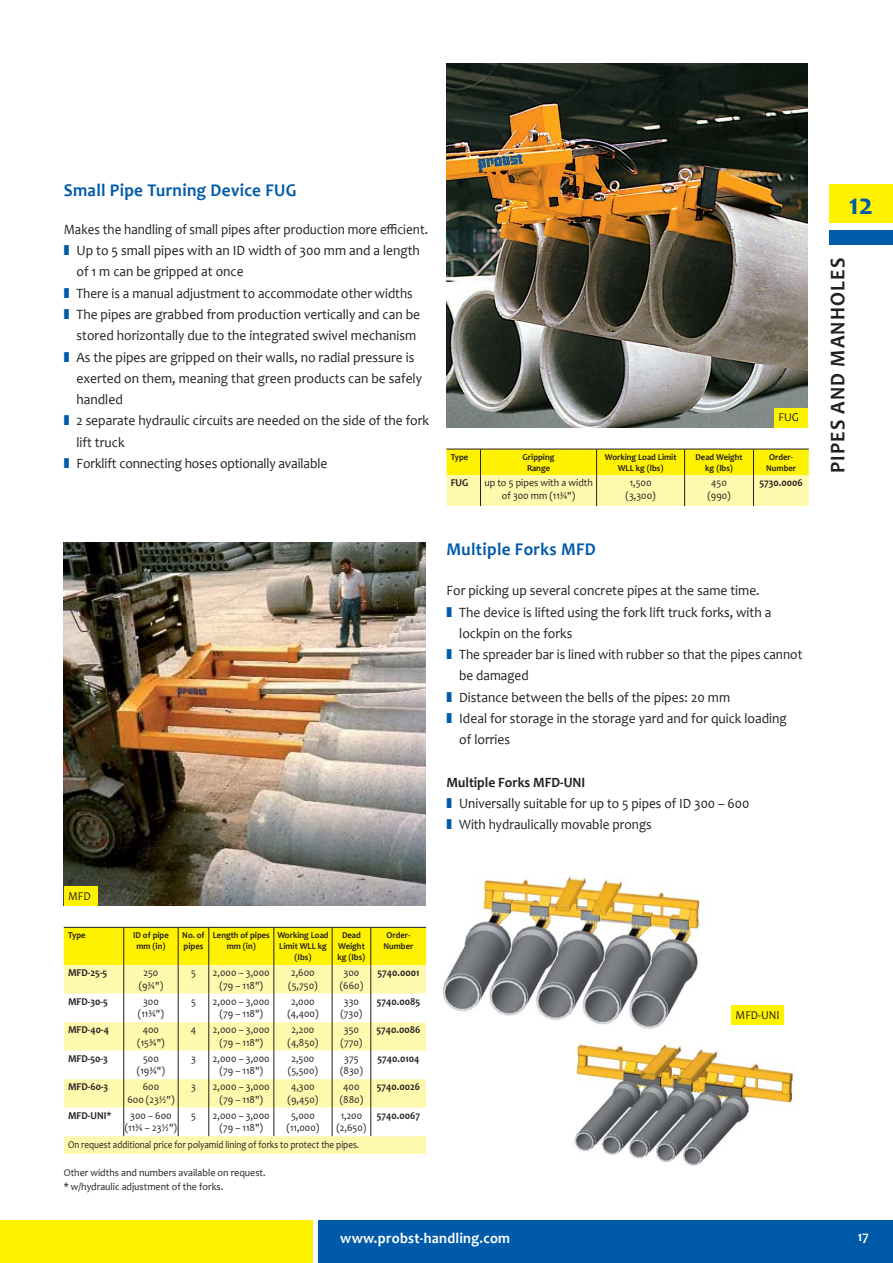
<style>
.page{position:relative;width:893px;height:1263px;background:#fff}
.page>*{position:absolute;margin:0;border:0;box-sizing:border-box;transform-origin:0 0}
.t1{font:700 30px "Candara";color:#005aaa}
.t2{font:700 21px "Candara";letter-spacing:.06em;color:#231f20;scale:.95 1}
.t3{font:700 18px "Candara";letter-spacing:.02em;color:#005aaa;scale:.95 1}
.t4{font:700 15px "Candara";letter-spacing:.02em;color:#fff;scale:.95 1}
.t5{font:14.25px/21.3px "Candara";color:#231f20;scale:.92 1}
.t6{font:14.25px/21.3px "Candara";color:#231f20;scale:.95 1}
.t7{font:14.25px/21.3px "Candara";color:#231f20;scale:.93 1}
.t8{font:700 14.25px "Candara";color:#231f20;scale:.95 1}
.t9{font:700 14.25px "Candara";color:#fff;scale:.95 1}
.t10{font:12px "Candara";color:#231f20;scale:.95 1}
.t11{font:10.5px/12.6px "Candara";color:#231f20;text-align:center;scale:.95 1}
.t12{font:700 10.5px "Candara";color:#231f20;scale:.95 1}
.t13{font:10.5px "Candara";color:#231f20;scale:.87 1}
.t14{font:700 9px/10.8px "Candara";color:#231f20;text-align:center;scale:.95 1}
</style>
<div class="page">
<div style="left:319px;top:1220px;width:574px;height:43px;background:#005aaa"></div>
<div style="left:0;top:1220px;width:312px;height:43px;background:#fff200"></div>
<div style="left:829px;top:185px;width:64px;height:38px;background:#fff200"></div>
<div style="left:829px;top:230px;width:64px;height:15px;background:#005bab"></div>
<img style="left:64px;top:542px;width:361px;height:364px">
<img style="left:446px;top:64px;width:362px;height:363px">
<div style="left:774px;top:408px;width:34px;height:19px;background:#fff200"></div>
<div style="left:64px;top:887px;width:33px;height:19px;background:#fff200"></div>
<div style="left:731px;top:1006px;width:53px;height:19px;background:#fff200"></div>
<img style="left:442px;top:873px;width:258px;height:168px">
<img style="left:574px;top:1041px;width:221px;height:125px">
<svg style="left:446px;top:450px;width:363px;height:56px;background:#fdf45f"></svg>
<hr style="left:480px;top:475px;width:1px;height:31px;background:#231f20">
<hr style="left:596px;top:475px;width:1px;height:31px;background:#231f20">
<hr style="left:684px;top:475px;width:1px;height:31px;background:#231f20">
<hr style="left:753px;top:475px;width:1px;height:31px;background:#231f20">
<hr style="left:446px;top:449px;width:363px;height:1px;background:#231f20">
<div style="left:64px;top:1136px;width:362px;height:18px;background:#fff9ae"></div>
<svg style="left:64px;top:928px;width:362px;height:208px"></svg>
<hr style="left:64px;top:927px;width:362px;height:1px;background:#231f20">
<p class="t3" style="left:64px;top:183px;width:246px">Small Pipe Turning Device FUG</p>
<p class="t5" style="left:77px;top:218px;width:385px;text-indent:-13px">Makes the handling of small pipes after production more efficient.<br>Up to 5 small pipes with an ID width of 300 mm and a length of 1 m can be gripped at once<br>There is a manual adjustment to accommodate other widths The pipes are grabbed from production vertically and can be stored horizontally due to the integrated swivel mechanism As the pipes are gripped on their walls, no radial pressure is exerted on them, meaning that green products can be safely handled<br>2 separate hydraulic circuits are needed on the side of the fork lift truck<br>Forklift connecting hoses optionally available</p>
<p class="t10" style="left:778px;top:410px;width:23px">FUG</p>
<p class="t14" style="left:451px;top:452px;width:20px">Type</p>
<p class="t14" style="left:523px;top:452px;width:35px">Gripping<br>Range</p>
<p class="t14" style="left:605px;top:452px;width:77px">Working Load Limit<br>WLL kg (lbs)</p>
<p class="t14" style="left:695px;top:452px;width:51px">Dead Weight kg (lbs)</p>
<p class="t14" style="left:766px;top:452px;width:33px">Order-<br>Number</p>
<p class="t12" style="left:451px;top:479px;width:20px">FUG</p>
<p class="t11" style="left:484px;top:477px;width:116px">up to 5 pipes with a width of 300 mm (11¾")</p>
<p class="t11" style="left:625px;top:477px;width:33px">1,500 (3,300)</p>
<p class="t11" style="left:707px;top:477px;width:26px">450 (990)</p>
<p class="t12" style="left:759px;top:479px;width:47px">5730.0006</p>
<p class="t3" style="left:446px;top:542px;width:159px">Multiple Forks MFD</p>
<p class="t6" style="left:459px;top:580px;width:363px;text-indent:-13px">For picking up several concrete pipes at the same time.<br>The device is lifted using the fork lift truck forks, with a lockpin on the forks<br>The spreader bar is lined with rubber so that the pipes cannot be damaged<br>Distance between the bells of the pipes: 20 mm<br>Ideal for storage in the storage yard and for quick loading of lorries</p>
<p class="t8" style="left:446px;top:776px;width:148px">Multiple Forks MFD-UNI</p>
<p class="t7" style="left:459px;top:792px;width:314px">Universally suitable for up to 5 pipes of ID 300 – 600<br>With hydraulically movable prongs</p>
<p class="t10" style="left:68px;top:888px;width:25px">MFD</p>
<p class="t14" style="left:68px;top:931px;width:20px">Type</p>
<p class="t14" style="left:133px;top:931px;width:39px">ID of pipe mm (in)</p>
<p class="t14" style="left:182px;top:931px;width:25px;text-align:left">No. of pipes</p>
<p class="t14" style="left:213px;top:931px;width:61px">Length of pipes mm (in)</p>
<p class="t14" style="left:277px;top:931px;width:55px">Working Load<br>Limit WLL kg (Ibs)</p>
<p class="t14" style="left:338px;top:931px;width:31px">Dead<br>Weight kg (Ibs)</p>
<p class="t14" style="left:383px;top:931px;width:33px">Order-<br>Number</p>
<p class="t12" style="left:68px;top:969px;width:43px">MFD-25-5</p>
<p class="t11" style="left:139px;top:966px;width:27px">250 (9¾")</p>
<p class="t11" style="left:191px;top:966px;width:7px">5</p>
<p class="t11" style="left:213px;top:966px;width:61px">2,000 – 3,000 (79 – 118")</p>
<p class="t11" style="left:288px;top:966px;width:33px;text-align:left">2,600 (5,750)</p>
<p class="t11" style="left:340px;top:966px;width:26px">300 (660)</p>
<p class="t12" style="left:377px;top:969px;width:46px">5740.0001</p>
<p class="t12" style="left:68px;top:997px;width:43px">MFD-30-5</p>
<p class="t11" style="left:138px;top:995px;width:29px">300 (11¾")</p>
<p class="t11" style="left:191px;top:995px;width:7px">5</p>
<p class="t11" style="left:213px;top:995px;width:61px">2,000 – 3,000 (79 – 118")</p>
<p class="t11" style="left:287px;top:995px;width:34px">2,000 (4,400)</p>
<p class="t11" style="left:340px;top:995px;width:25px">330 (730)</p>
<p class="t12" style="left:377px;top:997px;width:47px">5740.0085</p>
<p class="t12" style="left:68px;top:1026px;width:45px">MFD-40-4</p>
<p class="t11" style="left:137px;top:1023px;width:30px">400 (15¾")</p>
<p class="t11" style="left:191px;top:1023px;width:7px">4</p>
<p class="t11" style="left:213px;top:1023px;width:61px">2,000 – 3,000 (79 – 118")</p>
<p class="t11" style="left:288px;top:1023px;width:34px">2,200 (4,850)</p>
<p class="t11" style="left:340px;top:1023px;width:25px">350 (770)</p>
<p class="t12" style="left:376px;top:1026px;width:48px">5740.0086</p>
<p class="t12" style="left:68px;top:1054px;width:43px">MFD-50-3</p>
<p class="t11" style="left:137px;top:1052px;width:31px">500 (19¾")</p>
<p class="t11" style="left:191px;top:1052px;width:7px">3</p>
<p class="t11" style="left:213px;top:1052px;width:61px">2,000 – 3,000 (79 – 118")</p>
<p class="t11" style="left:288px;top:1052px;width:33px">2,500 (5,500)</p>
<p class="t11" style="left:340px;top:1052px;width:26px">375 (830)</p>
<p class="t12" style="left:377px;top:1054px;width:46px">5740.0104</p>
<p class="t12" style="left:68px;top:1083px;width:44px">MFD-60-3</p>
<p class="t11" style="left:127px;top:1080px;width:51px">600<br>600 (23½")</p>
<p class="t11" style="left:191px;top:1080px;width:7px">3</p>
<p class="t11" style="left:213px;top:1080px;width:61px">2,000 – 3,000 (79 – 118")</p>
<p class="t11" style="left:288px;top:1080px;width:34px">4,300 (9,450)</p>
<p class="t11" style="left:340px;top:1080px;width:26px">400 (880)</p>
<p class="t12" style="left:377px;top:1083px;width:47px">5740.0026</p>
<p class="t12" style="left:68px;top:1111px;width:47px">MFD-UNI*</p>
<p class="t11" style="left:125px;top:1109px;width:57px">300 – 600 (11¾ – 23½")</p>
<p class="t11" style="left:191px;top:1109px;width:7px">5</p>
<p class="t11" style="left:213px;top:1109px;width:61px">2,000 – 3,000 (79 – 118")</p>
<p class="t11" style="left:286px;top:1109px;width:36px">5,000 (11,000)</p>
<p class="t11" style="left:336px;top:1109px;width:33px">1,200 (2,650)</p>
<p class="t12" style="left:377px;top:1111px;width:47px">5740.0067</p>
<p class="t13" style="left:68px;top:1138px;width:336px">On request additional price for polyamid lining of forks to protect the pipes.</p>
<p class="t11" style="left:64px;top:1166px;width:214px;line-height:13.5px;text-align:left">Other widths and numbers available on request. * w/hydraulic adjustment of the forks.</p>
<p class="t10" style="left:735px;top:1007px;width:48px">MFD-UNI</p>
<p class="t4" style="left:340px;top:1232px;width:180px">www.probst-handling.com</p>
<h1 class="t1" style="left:849px;top:192px;width:26px">12</h1>
<h2 class="t2" style="left:829px;top:473px;width:228px;rotate:-90deg">PIPES AND MANHOLES</h2>
<p class="t9" style="left:858px;top:1231px;width:13px">17</p>
</div>
